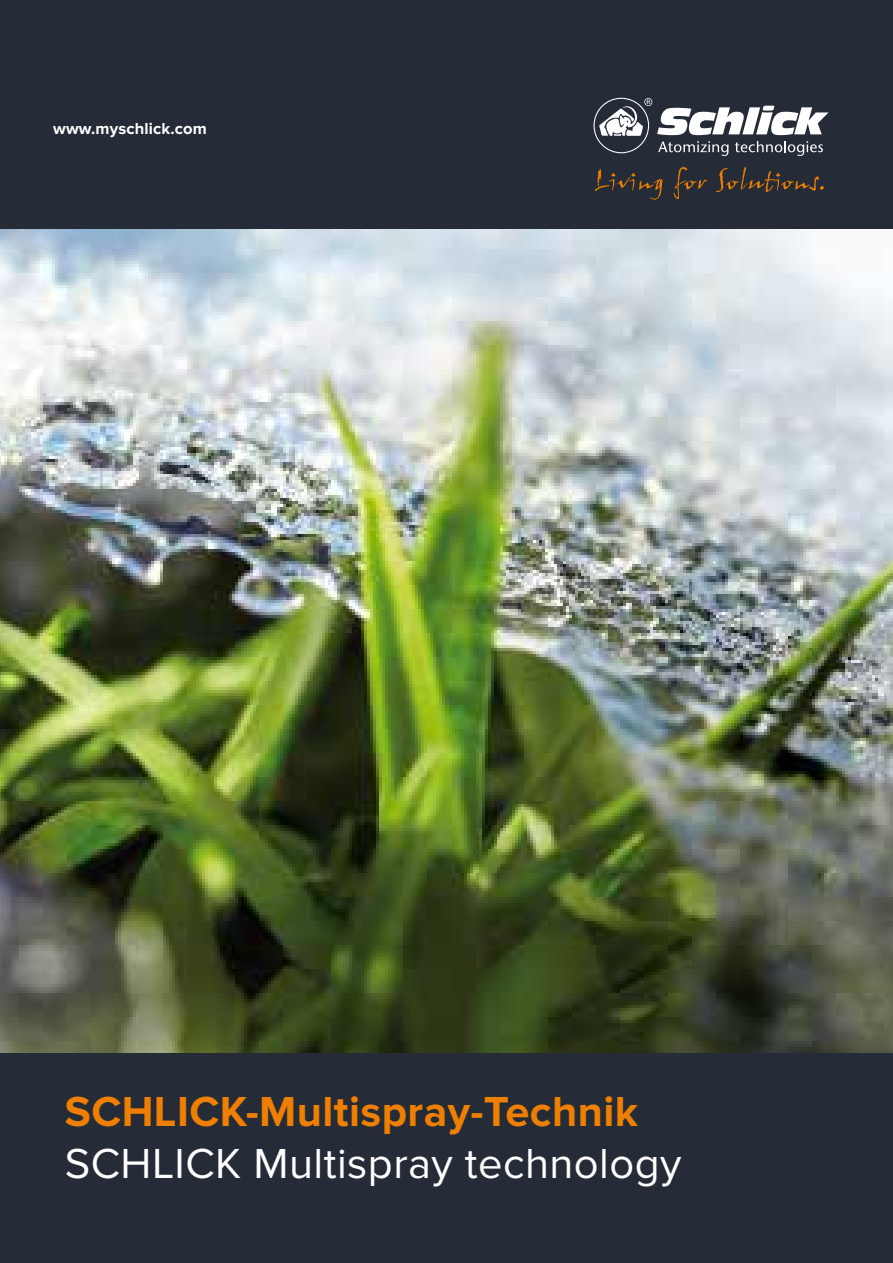
<style>
.page{position:relative;width:893px;height:1263px;background:#262c37}
.page>*{position:absolute;margin:0;border:0;box-sizing:border-box;transform-origin:0 0}
.t1{font:43.5px "Proxima Nova";letter-spacing:.01em;color:#fff}
.t2{font:700 43.5px "Proxima Nova";letter-spacing:.01em;color:#ee7f00}
.t3{font:700 16.5px "Proxima Nova";letter-spacing:.01em;color:#fff}
</style>
<div class="page">
<img style="left:0;top:230px;width:893px;height:822px">
<svg style="left:599px;top:98px;width:230px;height:58px"></svg>
<svg style="left:594px;top:169px;width:68px;height:31px"></svg>
<svg style="left:673px;top:167px;width:34px;height:32px"></svg>
<svg style="left:716px;top:167px;width:108px;height:25px"></svg>
<p class="t3" style="left:53px;top:119px;width:155px">www.myschlick.com</p>
<p class="t2" style="left:65px;top:1087px;width:575px">SCHLICK-Multispray-Technik</p>
<p class="t1" style="left:65px;top:1139px;width:618px">SCHLICK Multispray technology</p>
</div>
